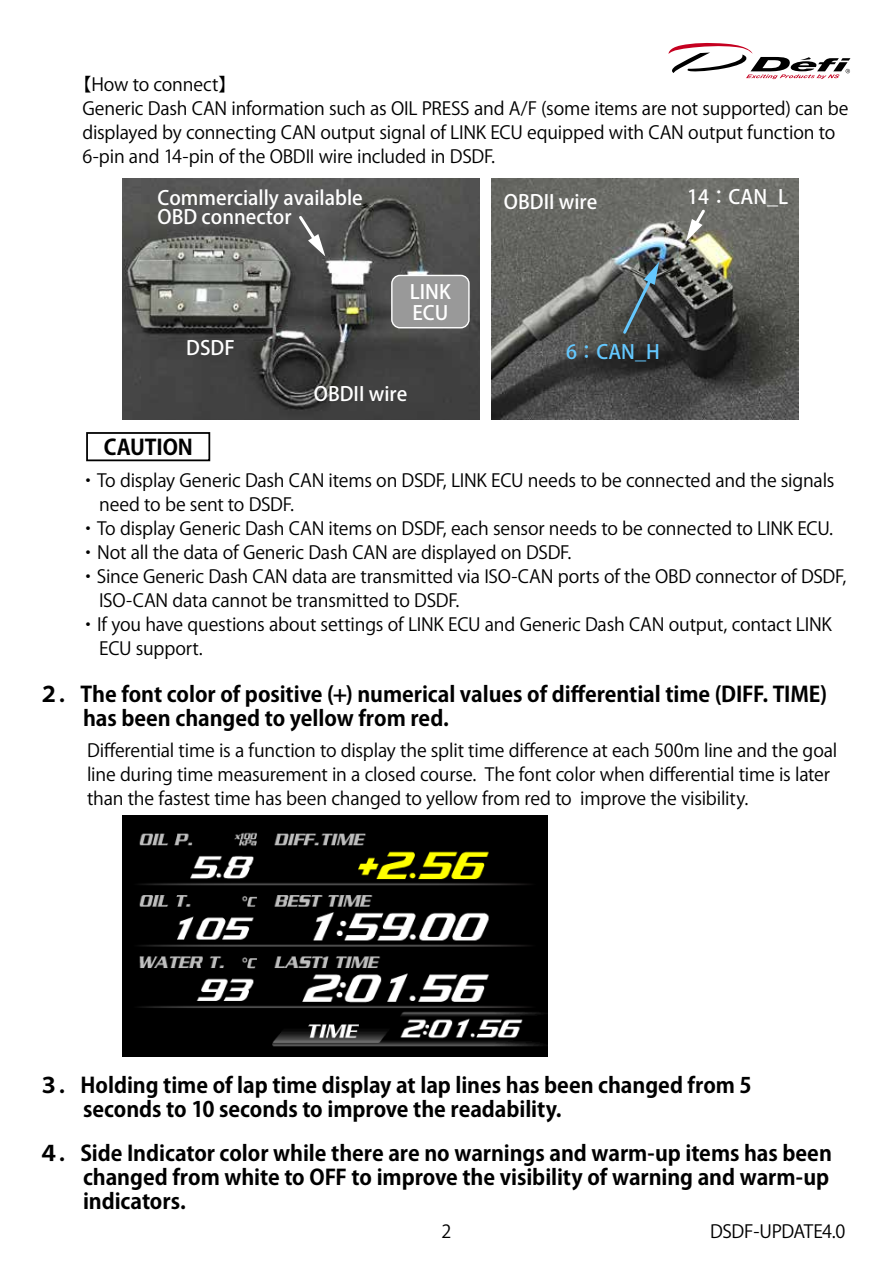
<style>
.page{position:relative;width:893px;height:1263px;background:#fff}
.page>*{position:absolute;margin:0;border:0;box-sizing:border-box;transform-origin:0 0}
.t1{font:700 21.3px/24px "Koz Go Pr 6 N";letter-spacing:-.005em;color:#000}
.t2{font:500 19.5px/19.5px "Koz Go Pr 6 N";color:#fff}
.t3{font:500 19.5px "Koz Go Pr 6 N";color:#64c8ff}
.t4{font:18px/24px "Koz Go Pr 6 N";letter-spacing:-.01em;color:#000}
</style>
<div class="page">
<img style="left:122px;top:815px;width:425px;height:241px">
<div style="left:86px;top:432px;width:124px;height:29px;border:2px solid #000"></div>
<img style="left:122px;top:178px;width:357px;height:242px">
<svg style="left:391px;top:275px;width:79px;height:53px;background:#9e9e9e"></svg>
<svg style="left:296px;top:213px;width:29px;height:44px"></svg>
<img style="left:491px;top:178px;width:308px;height:242px">
<svg style="left:686px;top:207px;width:21px;height:35px"></svg>
<svg style="left:621px;top:262px;width:38px;height:74px;background:#505c60"></svg>
<svg style="left:668px;top:43px;width:182px;height:36px"></svg>
<p class="t4" style="left:82px;top:72px;width:768px;text-indent:-9px">【How to connect】<br>Generic Dash CAN information such as OIL PRESS and A/F (some items are not supported) can be displayed by connecting CAN output signal of LINK ECU equipped with CAN output function to 6-pin and 14-pin of the OBDII wire included in DSDF.</p>
<p class="t2" style="left:158px;top:188px;width:207px">Commercially available<br>OBD connector</p>
<p class="t2" style="left:504px;top:193px;width:95px">OBDII wire</p>
<p class="t2" style="left:687px;top:188px;width:103px">14：CAN_L</p>
<p class="t2" style="left:186px;top:338px;width:50px">DSDF</p>
<p class="t1" style="left:104px;top:435px;width:91px">CAUTION</p>
<p class="t2" style="left:410px;top:282px;width:42px;line-height:21px">LINK<br>ECU</p>
<p class="t2" style="left:314px;top:384px;width:95px">OBDII wire</p>
<p class="t3" style="left:566px;top:340px;width:95px">6：CAN_H</p>
<p class="t4" style="left:79px;top:469px;width:757px">・To display Generic Dash CAN items on DSDF, LINK ECU needs to be connected and the signals</p>
<p class="t4" style="left:99px;top:493px;width:196px">need to be sent to DSDF.</p>
<p class="t4" style="left:79px;top:517px;width:755px">・To display Generic Dash CAN items on DSDF, each sensor needs to be connected to LINK ECU.</p>
<p class="t4" style="left:79px;top:541px;width:494px">・Not all the data of Generic Dash CAN are displayed on DSDF.</p>
<p class="t4" style="left:79px;top:565px;width:768px">・ Since Generic Dash CAN data are transmitted via ISO-CAN ports of the OBD connector of DSDF,</p>
<p class="t4" style="left:99px;top:589px;width:362px">ISO-CAN data cannot be transmitted to DSDF.</p>
<p class="t4" style="left:79px;top:613px;width:754px">・If you have questions about settings of LINK ECU and Generic Dash CAN output, contact LINK</p>
<p class="t4" style="left:99px;top:637px;width:105px">ECU support.</p>
<p class="t1" style="left:83px;top:683px;width:746px;text-indent:-45px">２．The font color of positive (+) numerical values of differential time (DIFF. TIME) has been changed to yellow from red.</p>
<p class="t4" style="left:87px;top:738px;width:752px">Differential time is a function to display the split time difference at each 500m line and the goal line during time measurement in a closed course. The font color when differential time is later than the fastest time has been changed to yellow from red to improve the visibility.</p>
<p class="t1" style="left:83px;top:1073px;width:670px;text-indent:-45px">３．Holding time of lap time display at lap lines has been changed from 5 seconds to 10 seconds to improve the readability.</p>
<p class="t1" style="left:83px;top:1142px;width:750px;text-indent:-45px">４．Side Indicator color while there are no warnings and warm-up items has been changed from white to OFF to improve the visibility of warning and warm-up indicators.</p>
<p class="t4" style="left:441px;top:1219px;width:11px">2</p>
<p class="t4" style="left:710px;top:1219px;width:137px">DSDF-UPDATE4.0</p>
</div>
